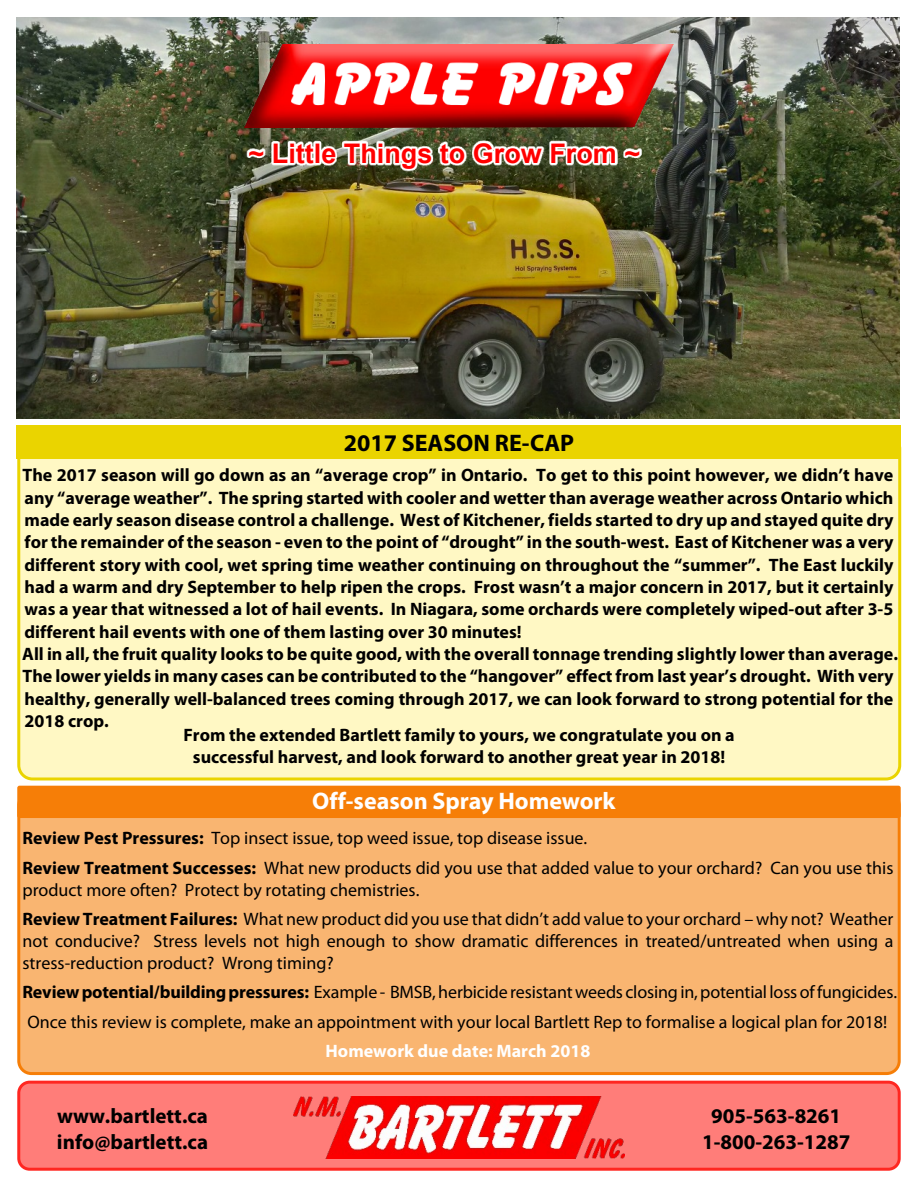
<style>
.page{position:relative;width:918px;height:1188px;background:#fff}
.page>*{position:absolute;margin:0;border:0;box-sizing:border-box;transform-origin:0 0}
.t1{font:700 27px "Arial";color:#f00}
.t2{font:700 24px "Myriad Pro";color:#fff}
.t3{font:700 24px "Myriad Pro";color:#000}
.t4{font:700 21px/26.1px "Myriad Pro";color:#000}
.t5{font:700 18px/22.4px "Myriad Pro";color:#000}
.t6{font:18px/29.8px "Myriad Pro";color:#000}
.t7{font:700 18px "Myriad Pro";color:#fff}
.s1{font-weight:700}
</style>
<div class="page">
<img style="left:17px;top:17px;width:883px;height:402px">
<img style="left:245px;top:45px;width:428px;height:82px">
<img style="left:287px;top:47px;width:364px;height:71px">
<img style="left:246px;top:133px;width:408px;height:38px">
<div style="left:17px;top:791px;width:884px;height:284px;background:#f9b571;border:3px solid #f67e07;border-radius:13px"></div>
<div style="left:17px;top:786px;width:884px;height:32px;background:#f67e07;border-radius:2px"></div>
<div style="left:17px;top:434px;width:884px;height:347px;background:#fff8c4;border:3px solid #ead400;border-radius:14px"></div>
<div style="left:17px;top:425px;width:884px;height:34px;background:#ead400"></div>
<div style="left:17px;top:1081px;width:884px;height:90px;background:#ff7d79;border:3px solid #ff2721;border-radius:11px"></div>
<img style="left:294px;top:1097px;width:330px;height:61px">
<h1 class="t1" style="left:249px;top:143px;width:393px">~ Little Things to Grow From ~</h1>
<h2 class="t3" style="left:344px;top:433px;width:232px">2017 SEASON RE-CAP</h2>
<p class="t5" style="left:22px;top:466px;width:877px">The 2017 season will go down as an “average crop” in Ontario. To get to this point however, we didn’t have any “average weather”. The spring started with cooler and wetter than average weather across Ontario which made early season disease control a challenge. West of Kitchener, fields started to dry up and stayed quite dry for the remainder of the season - even to the point of “drought” in the south-west. East of Kitchener was a very different story with cool, wet spring time weather continuing on throughout the “summer”. The East luckily had a warm and dry September to help ripen the crops. Frost wasn’t a major concern in 2017, but it certainly was a year that witnessed a lot of hail events. In Niagara, some orchards were completely wiped-out after 3-5 different hail events with one of them lasting over 30 minutes!<br>All in all, the fruit quality looks to be quite good, with the overall tonnage trending slightly lower than average.<br>The lower yields in many cases can be contributed to the “hangover” effect from last year’s drought. With very healthy, generally well-balanced trees coming through 2017, we can look forward to strong potential for the 2018 crop.</p>
<p class="t5" style="left:183px;top:725px;width:553px;text-align:center">From the extended Bartlett family to yours, we congratulate you on a successful harvest, and look forward to another great year in 2018!</p>
<h2 class="t2" style="left:312px;top:791px;width:305px">Off-season Spray Homework</h2>
<p class="t6" style="left:22px;top:825px;width:872px"><span class="s1">Review Pest Pressures:</span> Top insect issue, top weed issue, top disease issue.<br><span class="s1">Review Treatment Successes:</span> What new products did you use that added value to your orchard? Can you use this</p>
<p class="t6" style="left:22px;top:876px;width:872px">product more often? Protect by rotating chemistries.<br><span class="s1">Review Treatment Failures:</span> What new product did you use that didn’t add value to your orchard – why not? Weather</p>
<p class="t6" style="left:22px;top:932px;width:872px;line-height:21.6px">not conducive? Stress levels not high enough to show dramatic differences in treated/untreated when using a stress-reduction product? Wrong timing?</p>
<p class="t6" style="left:22px;top:979px;width:876px;line-height:29.1px"><span class="s1">Review potential/building pressures:</span> Example - BMSB, herbicide resistant weeds closing in, potential loss of fungicides.<br>Once this review is complete, make an appointment with your local Bartlett Rep to formalise a logical plan for 2018!</p>
<p class="t7" style="left:326px;top:1044px;width:266px">Homework due date: March 2018</p>
<p class="t4" style="left:57px;top:1104px;width:153px">www.bartlett.ca info@bartlett.ca</p>
<p class="t4" style="left:702px;top:1104px;width:150px;text-align:center">905-563-8261<br>1-800-263-1287</p>
</div>
